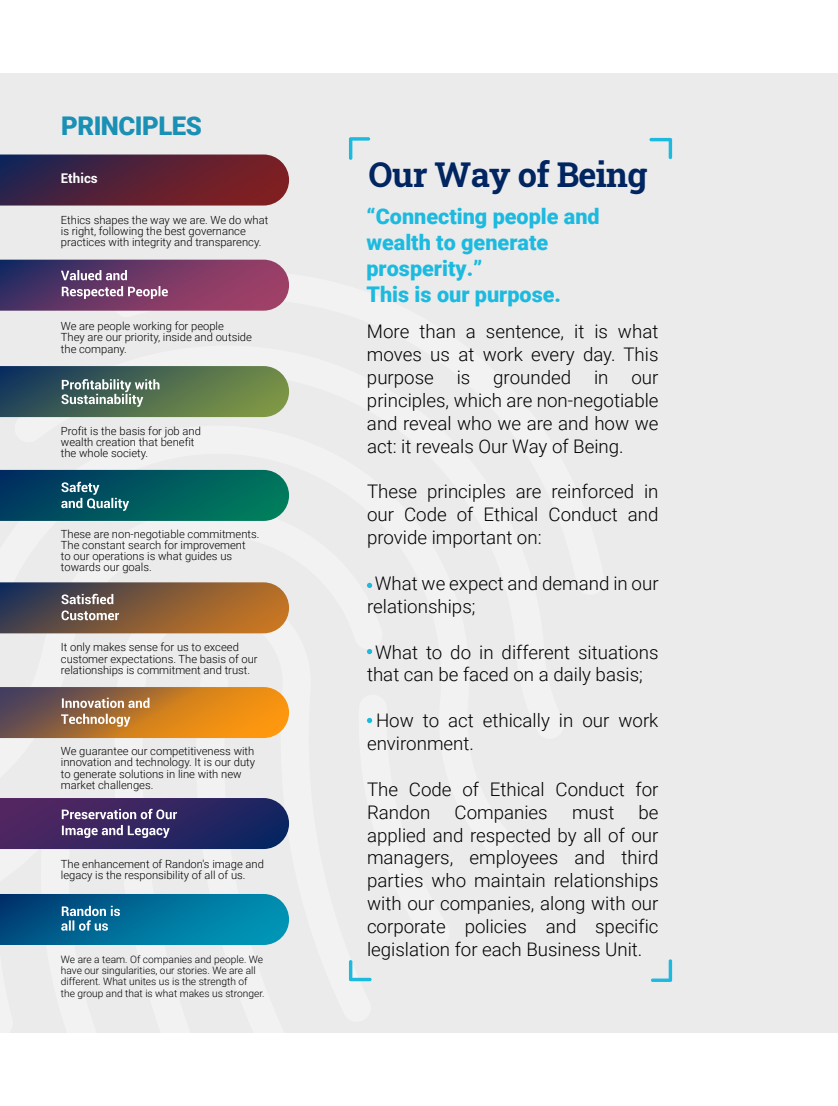
<style>
.page{position:relative;width:838px;height:1106px;background:#fff}
.page>*{position:absolute;margin:0;border:0;box-sizing:border-box;transform-origin:0 0}
.t1{font:700 34.2px "Roboto Slab";letter-spacing:-.02em;color:#002561}
.t2{font:900 25.8px "Roboto";letter-spacing:-.02em;color:#1a90b5}
.t3{font:900 21.6px/26px "Roboto";color:#1dbadf}
.t4{font:300 18.75px/22.8px "Roboto";color:#000}
.t5{font:700 13.35px "Roboto";color:#fff}
.t6{font:300 11.25px/11.2px "Roboto";color:#000}
.t7{font:300 10.2px/11.2px "Roboto";color:#000}
</style>
<div class="page">
<div style="left:0;top:73px;width:838px;height:959px;background:#ebebeb"></div>
<svg style="left:349px;top:137px;width:21px;height:23px"></svg>
<svg style="left:649px;top:138px;width:23px;height:21px"></svg>
<svg style="left:651px;top:959px;width:21px;height:23px"></svg>
<svg style="left:349px;top:960px;width:22px;height:21px"></svg>
<svg style="left:0;top:470px;width:289px;height:51px"></svg>
<svg style="left:0;top:154px;width:289px;height:51px"></svg>
<svg style="left:0;top:260px;width:289px;height:51px"></svg>
<svg style="left:0;top:366px;width:289px;height:51px"></svg>
<svg style="left:0;top:687px;width:289px;height:51px"></svg>
<svg style="left:0;top:582px;width:289px;height:51px"></svg>
<svg style="left:0;top:798px;width:289px;height:235px"></svg>
<svg style="left:367px;top:583px;width:5px;height:5px"></svg>
<svg style="left:367px;top:649px;width:5px;height:5px"></svg>
<h2 class="t2" style="left:61px;top:108px;width:142px">PRINCIPLES</h2>
<p class="t5" style="left:61px;top:168px;width:38px">Ethics</p>
<p class="t6" style="left:61px;top:213px;width:209px">Ethics shapes the way we are. We do what is right, following the best governance practices with integrity and transparency.</p>
<p class="t6" style="left:61px;top:320px;width:192px">We are people working for people<br>They are our priority, inside and outside the company.</p>
<p class="t6" style="left:61px;top:425px;width:142px">Profit is the basis for job and wealth creation that benefit the whole society.</p>
<p class="t6" style="left:61px;top:527px;width:200px">These are non-negotiable commitments.<br>The constant search for improvement<br>to our operations is what guides us towards our goals.</p>
<p class="t6" style="left:61px;top:641px;width:198px">It only makes sense for us to exceed customer expectations. The basis of our relationships is commitment and trust.</p>
<p class="t6" style="left:61px;top:745px;width:196px">We guarantee our competitiveness with innovation and technology. It is our duty to generate solutions in line with new market challenges.</p>
<p class="t6" style="left:61px;top:857px;width:204px">The enhancement of Randon's image and legacy is the responsibility of all of us.</p>
<p class="t7" style="left:61px;top:953px;width:205px">We are a team. Of companies and people. We have our singularities, our stories. We are all different. What unites us is the strength of<br>the group and that is what makes us stronger.</p>
<h1 class="t1" style="left:368px;top:151px;width:280px">Our Way of Being</h1>
<h3 class="t3" style="left:366px;top:202px;width:235px">“Connecting people and wealth to generate prosperity.”<br>This is our purpose.</h3>
<h3 class="t4" style="left:367px;top:319px;width:293px;text-align:justify">More than a sentence, it is what moves us at work every day. This purpose is grounded in our principles, which are non-negotiable and reveal who we are and how we act: it reveals Our Way of Being.</h3>
<h3 class="t4" style="left:367px;top:479px;width:293px;text-align:justify">These principles are reinforced in our Code of Ethical Conduct and provide important on:</h3>
<h3 class="t4" style="left:367px;top:571px;width:293px;text-indent:8px">What we expect and demand in our relationships;</h3>
<h3 class="t4" style="left:367px;top:639px;width:293px;text-indent:8px">What to do in different situations that can be faced on a daily basis;</h3>
<h3 class="t4" style="left:367px;top:708px;width:293px;text-indent:9px">How to act ethically in our work environment.</h3>
<h3 class="t4" style="left:367px;top:777px;width:293px">The Code of Ethical Conduct for<br>Randon</h3>
<h3 class="t4" style="left:367px;top:800px;width:293px;text-align:justify;text-indent:271px">be applied and respected by all of our managers, employees and third parties who maintain relationships with our companies, along with our corporate policies and specific legislation for each Business Unit.</h3>
<h3 class="t4" style="left:454px;top:800px;width:95px">Companies</h3>
<h3 class="t4" style="left:572px;top:800px;width:44px">must</h3>
</div>
